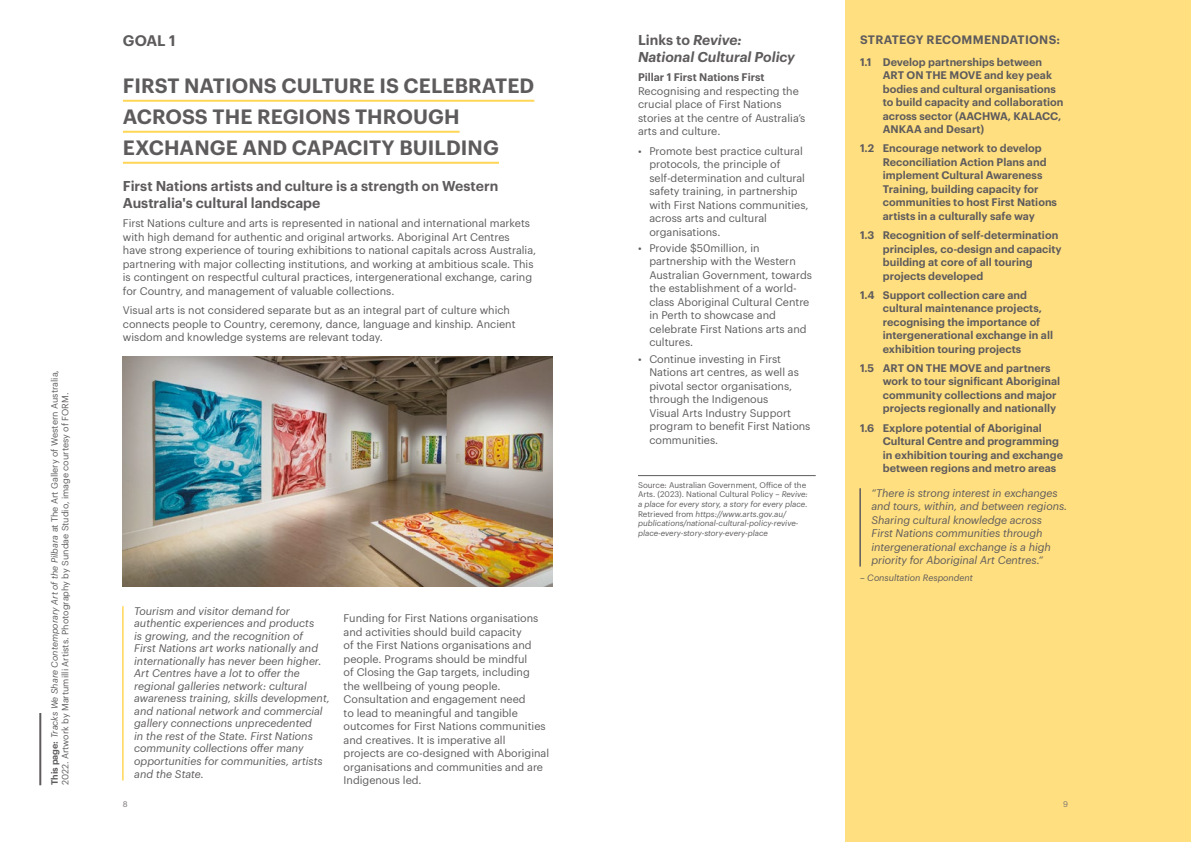
<style>
.page{position:relative;width:1191px;height:842px;background:#fff}
.page>*{position:absolute;margin:0;border:0;box-sizing:border-box;transform-origin:0 0}
.t1{font:600 20.3px/31px "Graphik";letter-spacing:.005em;color:#5e5b5d}
.t2{font:600 15px "Graphik";color:#5e5b5d}
.t3{font:600 14px/16.8px "Graphik";color:#5e5b5d}
.t4{font:italic 600 14px/16.8px "Graphik";color:#5e5b5d}
.t5{font:600 12px "Graphik";letter-spacing:.025em;color:#5e5b5d}
.t6{font:10.8px/13.5px "Graphik";color:#5e5b5d}
.t7{font:600 10.8px/13.5px "Graphik";color:#5e5b5d}
.t8{font:italic 10.8px/12.5px "Graphik";color:#5e5b5d}
.t9{font:9px/10.8px "Graphik";color:#5e5b5d}
.t10{font:italic 9px "Graphik";color:#5e5b5d}
.t11{font:italic 8px/9.6px "Graphik";color:#5e5b5d}
.t12{font:8px "Graphik";color:#7b7576}
.s1{font-weight:600}
.s2{font-style:italic}
.s3{font-style:normal}
</style>
<div class="page">
<div style="left:846px;top:0;width:345px;height:842px;background:#ffdf7f"></div>
<img style="left:123px;top:356px;width:430px;height:230px">
<hr style="left:123px;top:100px;width:411px;height:2px;background:#ffd656">
<hr style="left:123px;top:131px;width:336px;height:2px;background:#ffd656">
<hr style="left:123px;top:162px;width:376px;height:2px;background:#ffd656">
<hr style="left:122px;top:606px;width:2px;height:174px;background:#ffd656">
<hr style="left:638px;top:475px;width:177px;height:1px;background:#5e5b5d">
<hr style="left:859px;top:488px;width:2px;height:78px;background:#5e5b5d">
<hr style="left:39px;top:713px;width:2px;height:72px;background:#5e5b5d">
<p class="t9" style="left:48px;top:785px;width:417px;rotate:-90deg"><span class="s1">This page:</span> <span class="s2">Tracks We Share Contemporary Art of the Pilbara</span> at The Art Gallery of Western Australia,<br>2022. Artwork by Martumilli Artists. Photography by Sundae Studio, image courtesy of FORM.</p>
<h2 class="t2" style="left:123px;top:29px;width:54px">GOAL 1</h2>
<h1 class="t1" style="left:123px;top:68px;width:413px">FIRST NATIONS CULTURE IS CELEBRATED<br>ACROSS THE REGIONS THROUGH<br>EXCHANGE AND CAPACITY BUILDING</h1>
<p class="t3" style="left:123px;top:177px;width:377px">First Nations artists and culture is a strength on Western<br>Australia's cultural landscape</p>
<p class="t6" style="left:123px;top:216px;width:415px">First Nations culture and arts is represented in national and international markets with high demand for authentic and original artworks. Aboriginal Art Centres have strong experience of touring exhibitions to national capitals across Australia, partnering with major collecting institutions, and working at ambitious scale. This is contingent on respectful cultural practices, intergenerational exchange, caring for Country, and management of valuable collections.</p>
<p class="t6" style="left:123px;top:302px;width:394px">Visual arts is not considered separate but as an integral part of culture which connects people to Country, ceremony, dance, language and kinship. Ancient wisdom and knowledge systems are relevant today.</p>
<p class="t8" style="left:134px;top:604px;width:197px">Tourism and visitor demand for authentic experiences and products<br>is growing, and the recognition of<br>First Nations art works nationally and internationally has never been higher.<br>Art Centres have a lot to offer the regional galleries network: cultural awareness training, skills development, and national network and commercial gallery connections unprecedented<br>in the rest of the State. First Nations community collections offer many opportunities for communities, artists</p>
<p class="t8" style="left:134px;top:767px;width:71px">and the State.</p>
<p class="t6" style="left:343px;top:611px;width:207px">Funding for First Nations organisations and activities should build capacity<br>of the First Nations organisations and people. Programs should be mindful<br>of Closing the Gap targets, including<br>the wellbeing of young people.<br>Consultation and engagement need<br>to lead to meaningful and tangible outcomes for First Nations communities and creatives. It is imperative all projects are co-designed with Aboriginal organisations and communities and are Indigenous led.</p>
<p class="t4" style="left:638px;top:31px;width:158px"><span class="s3">Links to</span> Revive:<br>National Cultural Policy</p>
<p class="t7" style="left:638px;top:70px;width:128px">Pillar 1 First Nations First</p>
<p class="t6" style="left:638px;top:83px;width:169px">Recognising and respecting the crucial place of First Nations stories at the centre of Australia’s arts and culture.</p>
<p class="t6" style="left:649px;top:143px;width:161px;text-indent:-11px">• Promote best practice cultural protocols, the principle of self-determination and cultural safety training, in partnership with First Nations communities, across arts and cultural organisations.</p>
<p class="t6" style="left:649px;top:240px;width:164px;text-indent:-11px">• Provide $50million, in partnership with the Western<br>Australian Government, towards the establishment of a world&shy;class Aboriginal Cultural Centre in Perth to showcase and celebrate First Nations arts and cultures.</p>
<p class="t6" style="left:649px;top:351px;width:163px;text-indent:-11px">• Continue investing in First<br>Nations art centres, as well as pivotal sector organisations, through the Indigenous<br>Visual Arts Industry Support program to benefit First Nations communities.</p>
<p class="t11" style="left:638px;top:479px;width:171px"><span class="s3">Source: Australian Government, Office of the Arts. (2023). National Cultural Policy –</span> Revive: a place for every story, a story for every place<span class="s3">.<br>Retrieved from</span> https://www.arts.gov.au/ publications/national-cultural-policy-revive&shy;place-every-story-story-every-place</p>
<p class="t5" style="left:860px;top:30px;width:201px">STRATEGY RECOMMENDATIONS:</p>
<p class="t7" style="left:883px;top:54px;width:182px;text-indent:-23px">1.1 Develop partnerships between<br>ART ON THE MOVE and key peak bodies and cultural organisations to build capacity and collaboration across sector (AACHWA, KALACC,<br>ANKAA and Desart)</p>
<p class="t7" style="left:883px;top:141px;width:176px;text-indent:-23px">1.2 Encourage network to develop<br>Reconciliation Action Plans and implement Cultural Awareness<br>Training, building capacity for communities to host First Nations artists in a culturally safe way</p>
<p class="t7" style="left:883px;top:227px;width:180px;text-indent:-23px">1.3 Recognition of self-determination principles, co-design and capacity building at core of all touring projects developed</p>
<p class="t7" style="left:883px;top:287px;width:172px;text-indent:-23px">1.4 Support collection care and cultural maintenance projects, recognising the importance of intergenerational exchange in all exhibition touring projects</p>
<p class="t7" style="left:883px;top:360px;width:179px;text-indent:-23px">1.5 ART ON THE MOVE and partners work to tour significant Aboriginal community collections and major projects regionally and nationally</p>
<p class="t7" style="left:883px;top:420px;width:182px;text-indent:-23px">1.6 Explore potential of Aboriginal Cultural Centre and programming in exhibition touring and exchange between regions and metro areas</p>
<p class="t8" style="left:871px;top:485px;width:197px;line-height:13.5px">“There is strong interest in exchanges and tours, within, and between regions.<br>Sharing cultural knowledge across<br>First Nations communities through intergenerational exchange is a high priority for Aboriginal Art Centres.“</p>
<p class="t10" style="left:860px;top:571px;width:114px">– Consultation Respondent</p>
<p class="t12" style="left:123px;top:798px;width:6px">8</p>
<p class="t12" style="left:1063px;top:798px;width:6px">9</p>
</div>
